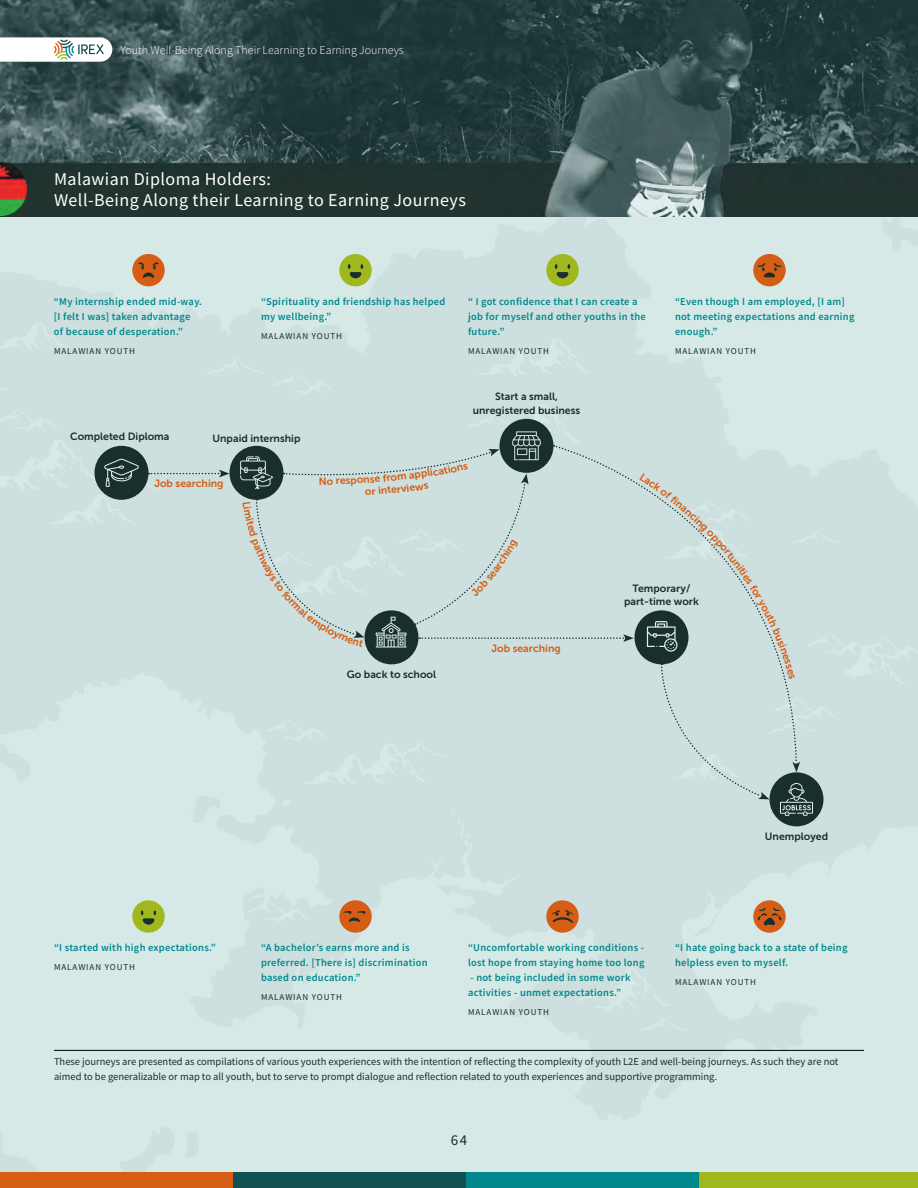
<style>
.page{position:relative;width:918px;height:1188px;background:#fff}
.page>*{position:absolute;margin:0;border:0;box-sizing:border-box;transform-origin:0 0}
.t1{font:18px/21px "Source Sans Pro";letter-spacing:.025em;color:#fff}
.t2{font:15px "Source Sans Pro";color:#182f2e}
.t3{font:300 12px "Source Sans Pro";color:#fff}
.t4{font:600 10.5px/15px "Source Sans Pro";letter-spacing:.025em;color:#00888d}
.t5{font:10.5px/15px "Source Sans Pro";color:#182f2e}
.t6{font:10.5px/13.5px "Museo Sans 700";color:#182f2e;text-align:center}
.t7{font:10.5px "Museo Sans 700";color:#d65d14}
.t8{font:9px "Source Sans Pro";letter-spacing:.1em;color:#182f2e}
</style>
<div class="page">
<img style="left:0;top:216px;width:918px;height:956px">
<img style="left:0;top:0;width:918px;height:216px">
<hr style="left:54px;top:1050px;width:810px;height:1px;background:#000">
<div style="left:94px;top:446px;width:54px;height:54px;background:#182f2e;border-radius:50%"></div>
<svg style="left:104px;top:459px;width:35px;height:28px"></svg>
<div style="left:770px;top:772px;width:54px;height:54px;background:#182f2e;border-radius:50%"></div>
<div style="left:339px;top:254px;width:33px;height:32px;background:#a0b71e;border-radius:50%"></div>
<svg style="left:348px;top:264px;width:15px;height:14px"></svg>
<div style="left:753px;top:254px;width:33px;height:32px;background:#d65d14;border-radius:50%"></div>
<svg style="left:758px;top:263px;width:23px;height:14px"></svg>
<div style="left:753px;top:900px;width:33px;height:33px;background:#d65d14;border-radius:50%"></div>
<svg style="left:757px;top:907px;width:25px;height:18px"></svg>
<img style="left:0;top:162px;width:27px;height:54px">
<div style="left:546px;top:900px;width:33px;height:33px;background:#d65d14;border-radius:50%"></div>
<svg style="left:552px;top:910px;width:21px;height:13px"></svg>
<div style="left:132px;top:254px;width:33px;height:32px;background:#d65d14;border-radius:50%"></div>
<svg style="left:138px;top:262px;width:21px;height:16px"></svg>
<div style="left:546px;top:254px;width:33px;height:32px;background:#a0b71e;border-radius:50%"></div>
<svg style="left:555px;top:264px;width:15px;height:14px"></svg>
<div style="left:132px;top:900px;width:33px;height:33px;background:#a0b71e;border-radius:50%"></div>
<svg style="left:141px;top:910px;width:15px;height:15px"></svg>
<div style="left:339px;top:900px;width:33px;height:33px;background:#d65d14;border-radius:50%"></div>
<svg style="left:343px;top:911px;width:23px;height:11px"></svg>
<div style="left:230px;top:446px;width:54px;height:54px;background:#182f2e;border-radius:50%"></div>
<div style="left:500px;top:419px;width:54px;height:54px;background:#182f2e;border-radius:50%"></div>
<svg style="left:148px;top:470px;width:82px;height:7px"></svg>
<div style="left:0;top:1172px;width:233px;height:16px;background:#d65d14"></div>
<div style="left:233px;top:1172px;width:233px;height:16px;background:#115153"></div>
<div style="left:466px;top:1172px;width:233px;height:16px;background:#00888d"></div>
<div style="left:699px;top:1172px;width:219px;height:16px;background:#a0b71e"></div>
<svg style="left:0;top:37px;width:112px;height:25px"></svg>
<svg style="left:240px;top:431px;width:573px;height:385px;background:#c5d7d6"></svg>
<p class="t3" style="left:120px;top:43px;width:285px">Youth Well-Being Along Their Learning to Earning Journeys</p>
<h1 class="t1" style="left:54px;top:169px;width:413px">Malawian Diploma Holders:<br>Well-Being Along their Learning to Earning Journeys</h1>
<p class="t4" style="left:54px;top:294px;width:150px">“My internship ended mid-way. [I felt I was] taken advantage of because of desperation.”</p>
<p class="t8" style="left:54px;top:345px;width:83px">MALAWIAN YOUTH</p>
<p class="t4" style="left:261px;top:294px;width:186px">“Spirituality and friendship has helped my wellbeing.”</p>
<p class="t8" style="left:261px;top:330px;width:83px">MALAWIAN YOUTH</p>
<p class="t6" style="left:70px;top:430px;width:101px">Completed Diploma</p>
<p class="t6" style="left:213px;top:431px;width:89px">Unpaid internship</p>
<p class="t7" style="left:154px;top:478px;width:71px">Job searching</p>
<p class="t4" style="left:468px;top:294px;width:179px">“ I got confidence that I can create a job for myself and other youths in the future.”</p>
<p class="t8" style="left:468px;top:345px;width:83px">MALAWIAN YOUTH</p>
<p class="t6" style="left:473px;top:390px;width:109px">Start a small, unregistered business</p>
<p class="t4" style="left:675px;top:294px;width:181px">“Even though I am employed, [I am] not meeting expectations and earning enough.”</p>
<p class="t8" style="left:675px;top:345px;width:83px">MALAWIAN YOUTH</p>
<p class="t6" style="left:347px;top:667px;width:91px">Go back to school</p>
<p class="t7" style="left:491px;top:643px;width:71px">Job searching</p>
<p class="t6" style="left:624px;top:581px;width:76px">Temporary/ part-time work</p>
<p class="t4" style="left:54px;top:940px;width:164px">“I started with high expectations.”</p>
<p class="t8" style="left:54px;top:961px;width:83px">MALAWIAN YOUTH</p>
<p class="t4" style="left:261px;top:940px;width:168px">“A bachelor’s earns more and is preferred. [There is] discrimination based on education.”</p>
<p class="t8" style="left:261px;top:991px;width:83px">MALAWIAN YOUTH</p>
<p class="t6" style="left:765px;top:830px;width:65px">Unemployed</p>
<p class="t4" style="left:468px;top:940px;width:178px">“Uncomfortable working conditions - lost hope from staying home too long</p>
<p class="t4" style="left:468px;top:970px;width:164px">- not being included in some work activities - unmet expectations.”</p>
<p class="t8" style="left:468px;top:1006px;width:83px">MALAWIAN YOUTH</p>
<p class="t4" style="left:675px;top:940px;width:174px">“I hate going back to a state of being helpless even to myself.</p>
<p class="t8" style="left:675px;top:976px;width:83px">MALAWIAN YOUTH</p>
<p class="t5" style="left:54px;top:1054px;width:786px">These journeys are presented as compilations of various youth experiences with the intention of reflecting the complexity of youth L2E and well-being journeys. As such they are not aimed to be generalizable or map to all youth, but to serve to prompt dialogue and reflection related to youth experiences and supportive programming.</p>
<h2 class="t2" style="left:451px;top:1131px;width:18px">64</h2>
</div>
